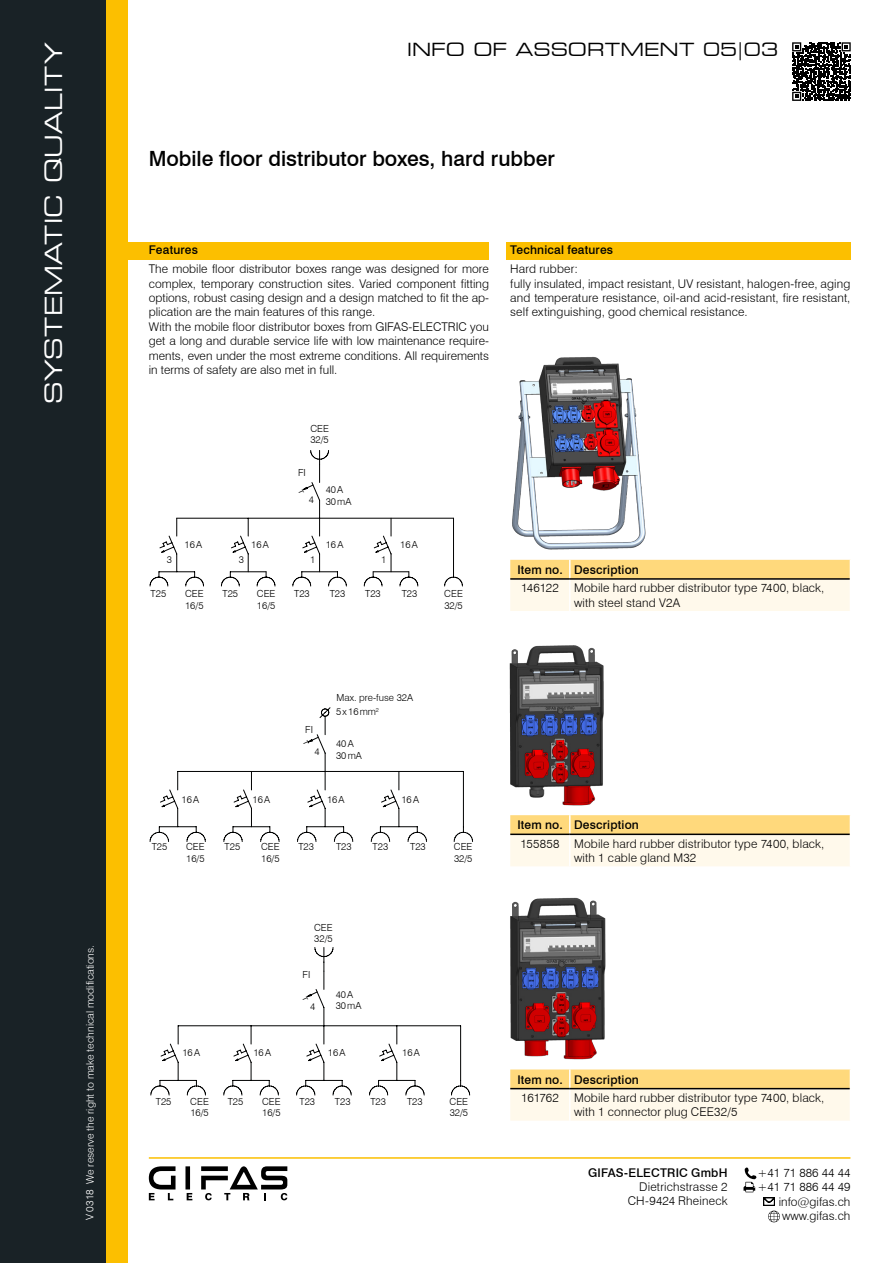
<style>
.page{position:relative;width:893px;height:1263px;background:#fff}
.page>*{position:absolute;margin:0;border:0;box-sizing:border-box;transform-origin:0 0}
.t1{font:expanded 23.55px "Square 721 BT";letter-spacing:.015em;color:#fff}
.t2{font:500 21px "Swiss 721 BT";letter-spacing:-.005em;color:#000}
.t3{font:expanded 18px "Square 721 BT";letter-spacing:.005em;color:#000}
.t4{font:300 12px/14.4px "Swiss 721 BT";color:#000}
.t5{font:500 12px "Swiss 721 BT";letter-spacing:.015em;color:#000}
.t6{font:300 10.5px "Swiss 721 BT";color:#fff}
.t7{font:300 9.75px/11.7px "Swiss 721 BT";color:#000}
</style>
<div class="page">
<div style="left:0;top:0;width:106px;height:1263px;background:#192226"></div>
<div style="left:106px;top:0;width:22px;height:1263px;background:#fcbf00"></div>
<div style="left:185px;top:1166px;width:5px;height:23px;background:#000"></div>
<svg style="left:149px;top:1166px;width:27px;height:34px"></svg>
<svg style="left:187px;top:1193px;width:5px;height:7px"></svg>
<svg style="left:201px;top:1166px;width:86px;height:34px"></svg>
<hr style="left:149px;top:1157px;width:701px;height:2px;background:#fcbf00">
<img style="left:509px;top:645px;width:95px;height:161px">
<img style="left:510px;top:897px;width:96px;height:163px">
<img style="left:512px;top:356px;width:134px;height:194px">
<svg style="left:743px;top:1167px;width:13px;height:25px"></svg>
<svg style="left:763px;top:1197px;width:17px;height:25px"></svg>
<div style="left:123px;top:242px;width:366px;height:17px;background:#fcbf00"></div>
<div style="left:506px;top:242px;width:344px;height:17px;background:#fcbf00"></div>
<svg style="left:510px;top:560px;width:340px;height:51px;background:#ffedc2"></svg>
<hr style="left:569px;top:580px;width:2px;height:31px;background:#fff">
<hr style="left:510px;top:578px;width:60px;height:2px;background:#000">
<hr style="left:570px;top:578px;width:280px;height:2px;background:#000">
<svg style="left:510px;top:815px;width:340px;height:51px;background:#feedc2"></svg>
<hr style="left:569px;top:835px;width:2px;height:31px;background:#fff">
<hr style="left:510px;top:833px;width:60px;height:2px;background:#000">
<hr style="left:570px;top:833px;width:280px;height:2px;background:#000">
<svg style="left:510px;top:1069px;width:341px;height:52px;background:#fcebc1"></svg>
<hr style="left:569px;top:1089px;width:2px;height:32px;background:#fff">
<hr style="left:850px;top:1089px;width:1px;height:32px;background:#fff">
<hr style="left:510px;top:1088px;width:60px;height:1px;background:#000">
<hr style="left:570px;top:1088px;width:280px;height:1px;background:#000">
<svg style="left:792px;top:42px;width:59px;height:59px"></svg>
<svg style="left:150px;top:450px;width:313px;height:136px"></svg>
<svg style="left:150px;top:707px;width:323px;height:135px"></svg>
<svg style="left:150px;top:947px;width:320px;height:148px"></svg>
<h1 class="t1" style="left:40px;top:404px;width:363px;rotate:-90deg">SYSTEMATIC QUALITY</h1>
<p class="t6" style="left:84px;top:1184px;width:240px;rotate:-90deg">We reserve the right to make technical modifications.</p>
<p class="t6" style="left:83px;top:1220px;width:33px;rotate:-90deg">V 0318</p>
<h3 class="t3" style="left:407px;top:39px;width:372px">INFO OF ASSORTMENT 05|03</h3>
<h2 class="t2" style="left:149px;top:146px;width:407px">Mobile floor distributor boxes, hard rubber</h2>
<p class="t5" style="left:149px;top:243px;width:51px">Features</p>
<p class="t4" style="left:149px;top:262px;width:342px">The mobile floor distributor boxes range was designed for more complex, temporary construction sites. Varied component fitting options, robust casing design and a design matched to fit the ap&shy;plication are the main features of this range.<br>With the mobile floor distributor boxes from GIFAS-ELECTRIC you get a long and durable service life with low maintenance require&shy;ments, even under the most extreme conditions. All requirements in terms of safety are also met in full.</p>
<p class="t7" style="left:310px;top:422px;width:20px">CEE<br>32/5</p>
<p class="t7" style="left:185px;top:538px;width:19px">16A</p>
<p class="t7" style="left:298px;top:467px;width:9px">FI</p>
<p class="t7" style="left:309px;top:493px;width:7px">4</p>
<p class="t7" style="left:326px;top:484px;width:27px">40A<br>30mA</p>
<p class="t7" style="left:251px;top:538px;width:19px">16A</p>
<p class="t7" style="left:326px;top:538px;width:19px">16A</p>
<p class="t7" style="left:400px;top:538px;width:19px">16A</p>
<p class="t7" style="left:167px;top:553px;width:7px">3</p>
<p class="t7" style="left:239px;top:553px;width:7px">3</p>
<p class="t7" style="left:310px;top:553px;width:7px">1</p>
<p class="t7" style="left:381px;top:553px;width:7px">1</p>
<p class="t7" style="left:185px;top:588px;width:20px">CEE<br>16/5</p>
<p class="t7" style="left:257px;top:588px;width:20px">CEE<br>16/5</p>
<p class="t7" style="left:444px;top:588px;width:20px">CEE<br>32/5</p>
<p class="t7" style="left:151px;top:588px;width:17px">T25</p>
<p class="t7" style="left:222px;top:588px;width:17px">T25</p>
<p class="t7" style="left:294px;top:588px;width:17px">T23</p>
<p class="t7" style="left:330px;top:588px;width:17px">T23</p>
<p class="t7" style="left:365px;top:588px;width:17px">T23</p>
<p class="t7" style="left:402px;top:588px;width:17px">T23</p>
<p class="t5" style="left:510px;top:243px;width:104px">Technical features</p>
<p class="t4" style="left:510px;top:262px;width:342px">Hard rubber:<br>fully insulated, impact resistant, UV resistant, halogen-free, aging and temperature resistance, oil-and acid-resistant, fire resistant, self extinguishing, good chemical resistance.</p>
<p class="t5" style="left:517px;top:562px;width:123px">Item no. Description</p>
<p class="t4" style="left:521px;top:581px;width:39px">146122</p>
<p class="t4" style="left:574px;top:581px;width:252px">Mobile hard rubber distributor type 7400, black, with steel stand V2A</p>
<p class="t7" style="left:305px;top:724px;width:9px">FI</p>
<p class="t7" style="left:314px;top:746px;width:7px">4</p>
<p class="t7" style="left:337px;top:691px;width:78px">Max. pre-fuse 32A</p>
<p class="t7" style="left:336px;top:705px;width:44px">5x16mm<sup>2</sup></p>
<p class="t7" style="left:336px;top:738px;width:27px">40A<br>30mA</p>
<p class="t7" style="left:182px;top:793px;width:19px">16A</p>
<p class="t7" style="left:253px;top:793px;width:19px">16A</p>
<p class="t7" style="left:327px;top:793px;width:19px">16A</p>
<p class="t7" style="left:401px;top:793px;width:19px">16A</p>
<p class="t7" style="left:186px;top:841px;width:20px">CEE<br>16/5</p>
<p class="t7" style="left:261px;top:841px;width:20px">CEE<br>16/5</p>
<p class="t7" style="left:454px;top:841px;width:20px">CEE<br>32/5</p>
<p class="t7" style="left:152px;top:841px;width:17px">T25</p>
<p class="t7" style="left:225px;top:841px;width:17px">T25</p>
<p class="t7" style="left:298px;top:841px;width:17px">T23</p>
<p class="t7" style="left:336px;top:841px;width:17px">T23</p>
<p class="t7" style="left:373px;top:841px;width:17px">T23</p>
<p class="t7" style="left:410px;top:841px;width:17px">T23</p>
<p class="t7" style="left:314px;top:921px;width:20px">CEE<br>32/5</p>
<p class="t7" style="left:303px;top:968px;width:9px">FI</p>
<p class="t7" style="left:310px;top:1001px;width:7px">4</p>
<p class="t7" style="left:336px;top:988px;width:27px">40A<br>30mA</p>
<p class="t7" style="left:182px;top:1047px;width:19px">16A</p>
<p class="t7" style="left:253px;top:1047px;width:19px">16A</p>
<p class="t7" style="left:328px;top:1047px;width:19px">16A</p>
<p class="t7" style="left:402px;top:1047px;width:19px">16A</p>
<p class="t7" style="left:190px;top:1095px;width:20px">CEE<br>16/5</p>
<p class="t7" style="left:262px;top:1095px;width:20px">CEE<br>16/5</p>
<p class="t7" style="left:450px;top:1095px;width:20px">CEE<br>32/5</p>
<p class="t7" style="left:156px;top:1095px;width:17px">T25</p>
<p class="t7" style="left:228px;top:1095px;width:17px">T25</p>
<p class="t7" style="left:299px;top:1095px;width:17px">T23</p>
<p class="t7" style="left:335px;top:1095px;width:17px">T23</p>
<p class="t7" style="left:370px;top:1095px;width:17px">T23</p>
<p class="t7" style="left:407px;top:1095px;width:17px">T23</p>
<p class="t5" style="left:517px;top:818px;width:123px">Item no. Description</p>
<p class="t4" style="left:574px;top:836px;width:252px;text-indent:-54px">155858 Mobile hard rubber distributor type 7400, black, with 1 cable gland M32</p>
<p class="t5" style="left:517px;top:1072px;width:123px">Item no. Description</p>
<p class="t4" style="left:521px;top:1090px;width:39px">161762</p>
<p class="t4" style="left:574px;top:1090px;width:252px">Mobile hard rubber distributor type 7400, black, with 1 connector plug CEE32/5</p>
<p class="t5" style="left:588px;top:1165px;width:141px">GIFAS-ELECTRIC GmbH</p>
<p class="t4" style="left:628px;top:1179px;width:101px;text-align:right">Dietrichstrasse 2<br>CH-9424 Rheineck</p>
<p class="t4" style="left:757px;top:1165px;width:95px;text-align:right">+41 71 886 44 44 +41 71 886 44 49 info@gifas.ch www.gifas.ch</p>
</div>
